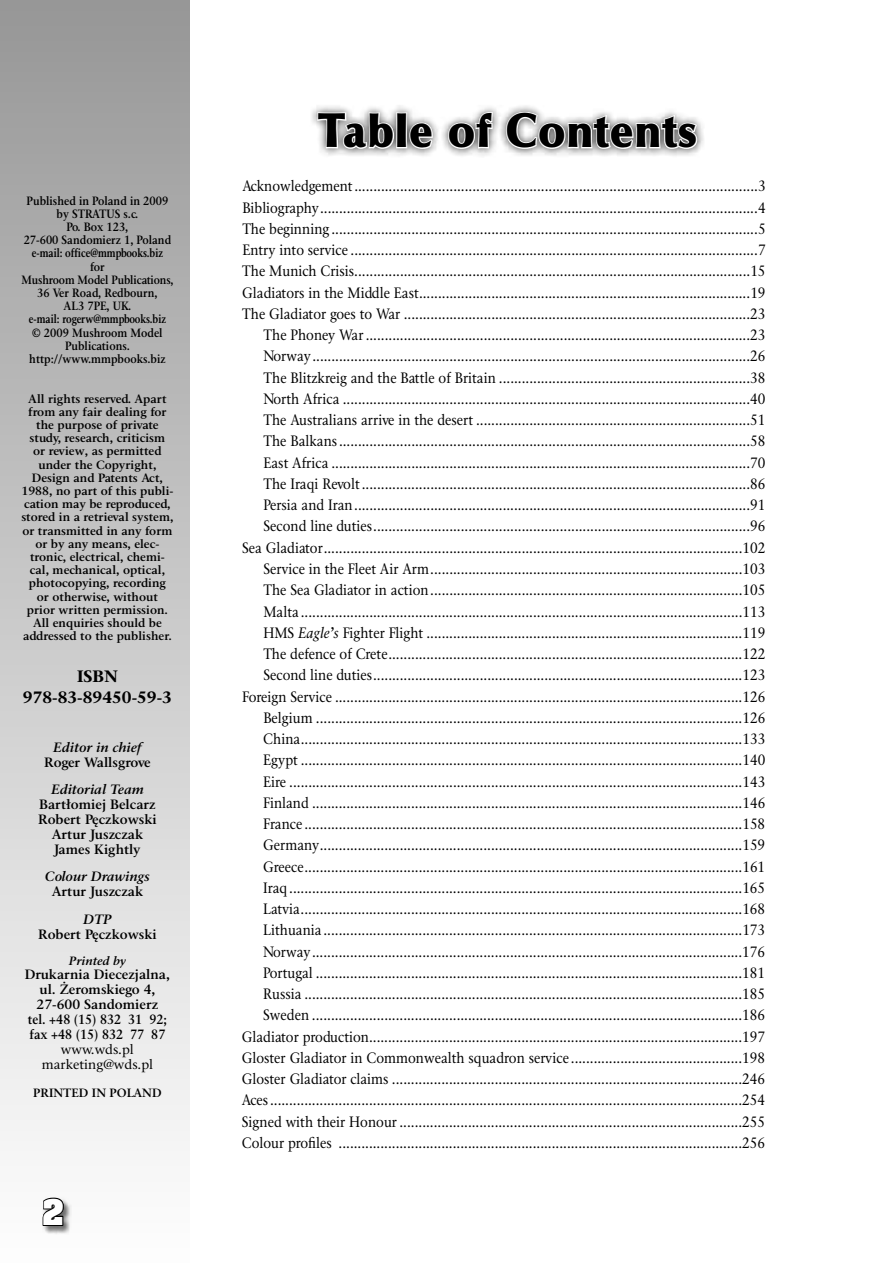
<style>
.page{position:relative;width:893px;height:1263px;background:#fff}
.page>*{position:absolute;margin:0;border:0;box-sizing:border-box;transform-origin:0 0}
.t1{font:45px "Chapter EFN";letter-spacing:.04em;color:#000}
.t2{font:700 30px "Aardvark";color:#fff}
.t3{font:16.5px/21px "Classic EFN Black";color:#000;text-align:center}
.t4{font:15px/21.3px "Classic EFN";color:#000;text-align:right;scale:.9 1}
.t5{font:700 13.5px/14.9px "Classic EFN";color:#000;text-align:center}
.t6{font:italic 700 13.5px/14.9px "Classic EFN";color:#000;text-align:center}
.t7{font:700 12px/13.2px "Classic EFN";color:#000;text-align:center}
.t8{font:700 12px/13.2px "Classic EFN";color:#000;text-align:center;scale:.9 1}
.t9{font:italic 700 12px "Classic EFN";color:#000}
.s1{font-family:"Classic Cnd EFN"}
.s2{font-style:italic}
.s3{font-style:normal}
.s4{font-weight:400}
</style>
<div class="page">
<div style="left:0;top:0;width:190px;height:1263px;background:linear-gradient(to bottom,#979797,#fff)"></div>
<div style="left:43px;top:1197px;width:29px;height:38px;background:#fafafa"></div>
<div style="left:308px;top:102px;width:397px;height:56px;background:#000;opacity:.75"></div>
<svg style="left:316px;top:111px;width:118px;height:39px"></svg>
<svg style="left:447px;top:111px;width:47px;height:39px"></svg>
<svg style="left:505px;top:111px;width:193px;height:39px"></svg>
<div style="left:43px;top:1197px;width:29px;height:37px;background:#000;opacity:.35"></div>
<svg style="left:42px;top:1197px;width:23px;height:30px"></svg>
<p class="t8" style="left:21px;top:194px;width:170px">Published in Poland in 2009 by STRATUS s.c.<br>Po. Box 123,<br>27-600 Sandomierz 1, Poland <span class="s1">e-mail: office@mmpbooks.biz<br></span>for<br>Mushroom Model Publications,<br>36 Ver Road, Redbourn,<br>AL3 7PE, UK.<br><span class="s1">e-mail: rogerw@mmpbooks.biz<br></span>© 2009 Mushroom Model<br>Publications. http://www.mmpbooks.biz</p>
<p class="t7" style="left:21px;top:392px;width:154px">All rights reserved. Apart from any fair dealing for the purpose of private study, research, criticism<br>or review, as permitted under the Copyright,<br>Design and Patents Act,<br>1988, no part of this publi&shy;cation may be reproduced, stored in a retrieval system, or transmitted in any form or by any means, elec&shy;tronic, electrical, chemi&shy;cal, mechanical, optical, photocopying, recording or otherwise, without prior written permission.<br>All enquiries should be addressed to the publisher.</p>
<p class="t3" style="left:23px;top:666px;width:151px">ISBN<br>978-83-89450-59-3</p>
<p class="t5" style="left:44px;top:740px;width:108px"><span class="s2">Editor in chief<br></span>Roger Wallsgrove</p>
<p class="t5" style="left:38px;top:783px;width:120px"><span class="s2">Editorial Team<br></span>Bartłomiej Belcarz<br>Robert Pęczkowski<br>Artur Juszczak<br>James Kightly</p>
<p class="t6" style="left:45px;top:869px;width:106px">Colour Drawings<br><span class="s3">Artur Juszczak</span></p>
<p class="t5" style="left:38px;top:912px;width:120px"><span class="s2">DTP<br></span>Robert Pęczkowski</p>
<p class="t9" style="left:69px;top:953px;width:58px">Printed by</p>
<p class="t5" style="left:25px;top:968px;width:147px">Drukarnia Diecezjalna, ul. Żeromskiego 4,<br>27-600 Sandomierz<br>tel. +48 (15) 832 31 92; fax +48 (15) 832 77 87 <span class="s4">www.wds.pl marketing@wds.pl</span></p>
<p class="t7" style="left:33px;top:1086px;width:130px">PRINTED IN POLAND</p>
<h2 class="t2" style="left:43px;top:1191px;width:23px">2</h2>
<p class="t1" style="left:319px;top:103px;width:379px">Table of Contents</p>
<p class="t4" style="left:242px;top:176px;width:583px">Acknowledgement..........................................................................................................3<br>Bibliography...................................................................................................................4<br>The beginning ................................................................................................................5<br>Entry into service ...........................................................................................................7<br>The Munich Crisis........................................................................................................15<br>Gladiators in the Middle East.......................................................................................19<br>The Gladiator goes to War ...........................................................................................23<br>The Phoney War .....................................................................................................23<br>Norway...................................................................................................................26<br>The Blitzkreig and the Battle of Britain ..................................................................38<br>North Africa ...........................................................................................................40<br>The Australians arrive in the desert ........................................................................51<br>The Balkans............................................................................................................58<br>East Africa ..............................................................................................................70<br>The Iraqi Revolt......................................................................................................86<br>Persia and Iran........................................................................................................91<br>Second line duties...................................................................................................96<br>Sea Gladiator..............................................................................................................102<br>Service in the Fleet Air Arm..................................................................................103<br>The Sea Gladiator in action..................................................................................105<br>Malta ....................................................................................................................113<br>HMS <span class="s2">Eagle’s</span> Fighter Flight ...................................................................................119<br>The defence of Crete.............................................................................................122<br>Second line duties.................................................................................................123<br>Foreign Service ...........................................................................................................126<br>Belgium ................................................................................................................126<br>China....................................................................................................................133<br>Egypt ....................................................................................................................140<br>Eire .......................................................................................................................143<br>Finland .................................................................................................................146<br>France ...................................................................................................................158<br>Germany...............................................................................................................159<br>Greece...................................................................................................................161<br>Iraq.......................................................................................................................165<br>Latvia....................................................................................................................168<br>Lithuania ..............................................................................................................173<br>Norway.................................................................................................................176<br>Portugal ................................................................................................................181<br>Russia ...................................................................................................................185<br>Sweden .................................................................................................................186<br>Gladiator production..................................................................................................197<br>Gloster Gladiator in Commonwealth squadron service .............................................198<br>Gloster Gladiator claims ............................................................................................246<br>Aces............................................................................................................................254<br>Signed with their Honour ..........................................................................................255<br>Colour profiles ..........................................................................................................256</p>
</div>
